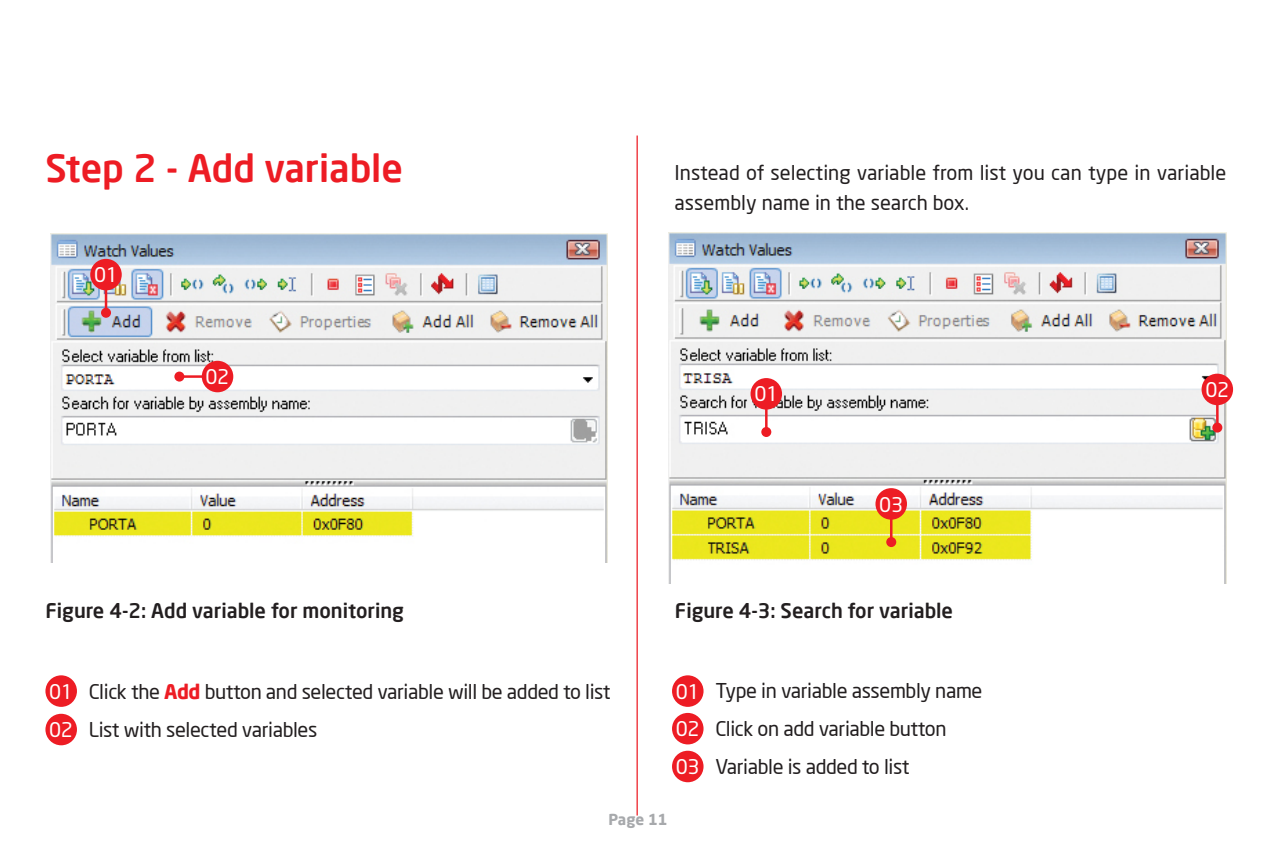
<style>
.page{position:relative;width:1276px;height:851px;background:#fff}
.page>*{position:absolute;margin:0;border:0;box-sizing:border-box;transform-origin:0 0}
.t1{font:500 37.5px "Neo Sans Pro";color:#ed1c24}
.t2{font:20px/37.5px "Neo Sans Pro";letter-spacing:-.02em;color:#231f20}
.t3{font:20px/30px "Neo Sans Pro";color:#231f20}
.t4{font:500 20px "Neo Sans Pro";color:#231f20}
.t5{font:20px/37.8px "Neo Sans";letter-spacing:-.02em;color:#fff}
.t6{font:700 15px "Neo Sans Pro";color:#a7a9ac}
.s1{font-weight:700;color:#ed1c24}
</style>
<div class="page">
<img style="left:50px;top:233px;width:558px;height:329px">
<div style="left:45px;top:675px;width:32px;height:31px;background:#ed1c24;border-radius:50%"></div>
<div style="left:45px;top:713px;width:32px;height:32px;background:#ed1c24;border-radius:50%"></div>
<div style="left:672px;top:675px;width:31px;height:31px;background:#ed1c24;border-radius:50%"></div>
<div style="left:672px;top:712px;width:31px;height:32px;background:#ed1c24;border-radius:50%"></div>
<div style="left:672px;top:750px;width:31px;height:32px;background:#ed1c24;border-radius:50%"></div>
<hr style="left:636px;top:135px;width:2px;height:680px;background:#ed1c24">
<hr style="left:179px;top:375px;width:27px;height:3px;background:#ed1c24">
<div style="left:174px;top:371px;width:10px;height:10px;background:#ed1c24;border-radius:50%"></div>
<div style="left:202px;top:361px;width:31px;height:31px;background:#ed1c24;border-radius:50%"></div>
<img style="left:668px;top:233px;width:558px;height:350px">
<hr style="left:1216px;top:400px;width:2px;height:27px;background:#ed1c24">
<div style="left:1212px;top:422px;width:10px;height:10px;background:#ed1c24;border-radius:50%"></div>
<hr style="left:765px;top:405px;width:2px;height:27px;background:#ed1c24">
<div style="left:761px;top:427px;width:10px;height:10px;background:#ed1c24;border-radius:50%"></div>
<div style="left:750px;top:378px;width:32px;height:31px;background:#ed1c24;border-radius:50%"></div>
<div style="left:1201px;top:373px;width:32px;height:32px;background:#ed1c24;border-radius:50%"></div>
<hr style="left:890px;top:515px;width:2px;height:27px;background:#ed1c24">
<div style="left:886px;top:537px;width:10px;height:10px;background:#ed1c24;border-radius:50%"></div>
<div style="left:875px;top:488px;width:32px;height:31px;background:#ed1c24;border-radius:50%"></div>
<hr style="left:105px;top:285px;width:2px;height:28px;background:#ed1c24">
<div style="left:101px;top:308px;width:10px;height:10px;background:#ed1c24;border-radius:50%"></div>
<div style="left:90px;top:259px;width:32px;height:31px;background:#ed1c24;border-radius:50%"></div>
<h1 class="t1" style="left:45px;top:145px;width:359px">Step 2 - Add variable</h1>
<p class="t5" style="left:94px;top:257px;width:25px">01</p>
<p class="t5" style="left:206px;top:359px;width:25px">02</p>
<p class="t3" style="left:674px;top:157px;width:553px">Instead of selecting variable from list you can type in variable assembly name in the search box.</p>
<p class="t5" style="left:754px;top:376px;width:25px">01</p>
<p class="t5" style="left:1205px;top:371px;width:25px">02</p>
<p class="t5" style="left:879px;top:486px;width:25px">03</p>
<p class="t4" style="left:45px;top:597px;width:360px">Figure 4-2: Add variable for monitoring</p>
<p class="t4" style="left:675px;top:597px;width:280px">Figure 4-3: Search for variable</p>
<p class="t5" style="left:49px;top:673px;width:25px;line-height:38.5px">01<br>02</p>
<p class="t2" style="left:89px;top:672px;width:523px">Click the <span class="s1">Add</span> button and selected variable will be added to list<br>List with selected variables</p>
<p class="t5" style="left:676px;top:673px;width:25px;text-align:justify">01<br>02<br>03</p>
<p class="t2" style="left:715px;top:672px;width:269px">Type in variable assembly name<br>Click on add variable button<br>Variable is added to list</p>
<p class="t6" style="left:608px;top:809px;width:60px">Page 11</p>
</div>
